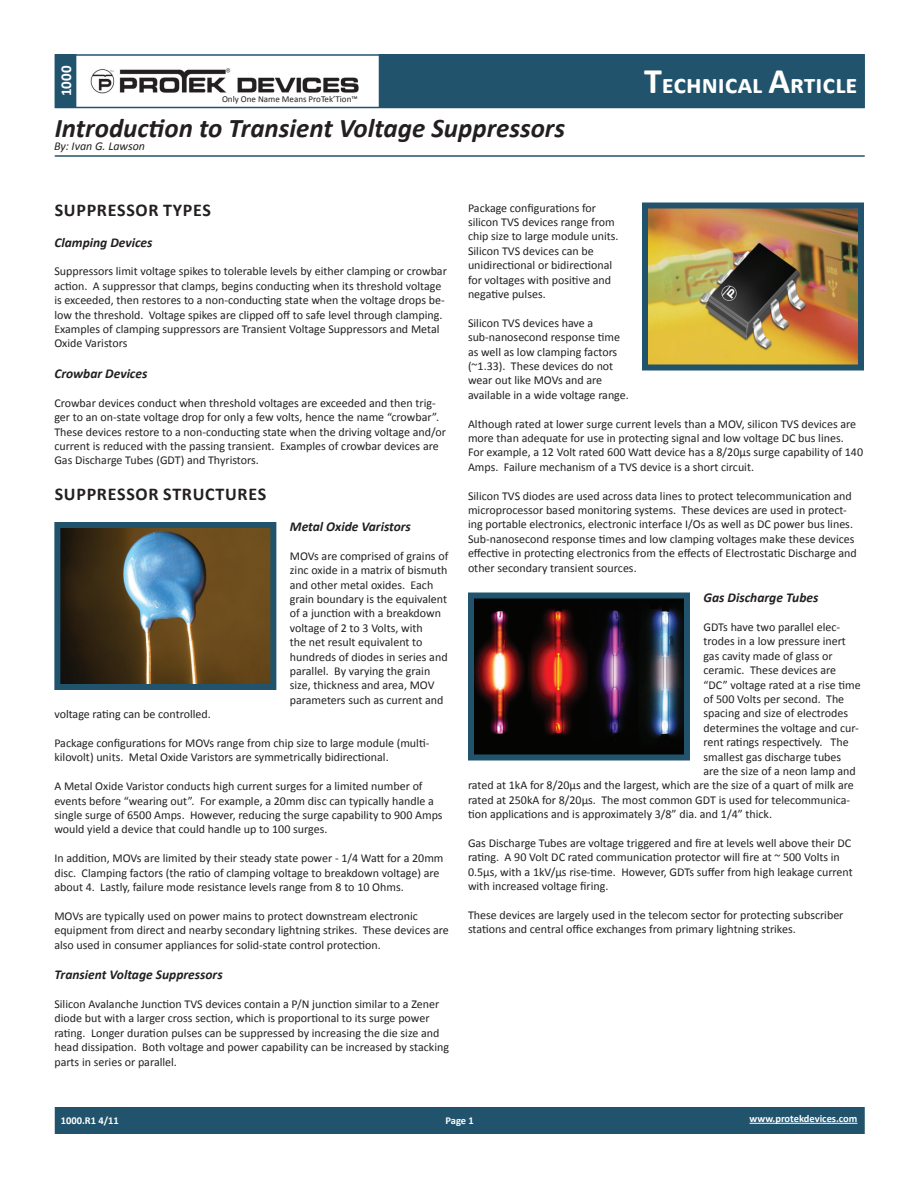
<style>
.page{position:relative;width:918px;height:1188px;background:#fff}
.page>*{position:absolute;margin:0;border:0;box-sizing:border-box;transform-origin:0 0}
.t1{font:italic 700 27px "Calibri";color:#231f20}
.t2{font:700 27px "Calibri";color:#fff}
.t3{font:700 18px "Calibri";letter-spacing:.04em;color:#231f20}
.t4{font:700 15px "Calibri";color:#fff}
.t5{font:italic 700 13.5px "Calibri";color:#231f20}
.t6{font:12px/14.4px "Calibri";color:#231f20}
.t7{font:italic 12px "Calibri";color:#231f20}
.t8{font:700 10.5px "Calibri";color:#fff}
.t9{font:9px "Calibri";color:#231f20}
.s1{font-size:36px}
</style>
<div class="page">
<div style="left:55px;top:1107px;width:810px;height:27px;background:#21536c"></div>
<div style="left:55px;top:54px;width:21px;height:54px;background:#21536c"></div>
<div style="left:379px;top:54px;width:486px;height:54px;background:#21536c"></div>
<div style="left:55px;top:54px;width:810px;height:54px;border:2px solid #21536c"></div>
<hr style="left:750px;top:1123px;width:107px;height:1px;background:#fff">
<hr style="left:55px;top:155px;width:810px;height:2px;background:#21536c">
<img style="left:90px;top:68px;width:269px;height:26px">
<img style="left:61px;top:529px;width:208px;height:154px">
<div style="left:54px;top:522px;width:222px;height:168px;border:6px solid #21536c"></div>
<img style="left:649px;top:209px;width:208px;height:154px">
<div style="left:642px;top:202px;width:222px;height:168px;border:6px solid #21536c"></div>
<img style="left:475px;top:599px;width:208px;height:154px">
<div style="left:468px;top:592px;width:222px;height:168px;border:6px solid #21536c"></div>
<p class="t4" style="left:56px;top:96px;width:32px;rotate:-90deg">1000</p>
<h1 class="t2" style="left:644px;top:67px;width:215px"><span class="s1">T</span>echnical <span class="s1">A</span>rticle</h1>
<h1 class="t1" style="left:55px;top:111px;width:512px">Introduction to Transient Voltage Suppressors</h1>
<p class="t7" style="left:54px;top:138px;width:93px">By: Ivan G. Lawson</p>
<p class="t9" style="left:222px;top:93px;width:137px">Only One Name Means ProTek’Tion™</p>
<h2 class="t3" style="left:55px;top:199px;width:157px">Suppressor Types</h2>
<p class="t5" style="left:54px;top:234px;width:100px">Clamping Devices</p>
<p class="t6" style="left:54px;top:264px;width:394px">Suppressors limit voltage spikes to tolerable levels by either clamping or crowbar action. A suppressor that clamps, begins conducting when its threshold voltage is exceeded, then restores to a non-conducting state when the voltage drops be&shy;low the threshold. Voltage spikes are clipped off to safe level through clamping.<br>Examples of clamping suppressors are Transient Voltage Suppressors and Metal Oxide Varistors</p>
<p class="t5" style="left:54px;top:365px;width:95px">Crowbar Devices</p>
<p class="t6" style="left:54px;top:396px;width:393px">Crowbar devices conduct when threshold voltages are exceeded and then trig&shy;ger to an on-state voltage drop for only a few volts, hence the name “crowbar”.<br>These devices restore to a non-conducting state when the driving voltage and/or current is reduced with the passing transient. Examples of crowbar devices are Gas Discharge Tubes (GDT) and Thyristors.</p>
<h2 class="t3" style="left:55px;top:483px;width:212px">Suppressor Structures</h2>
<p class="t5" style="left:290px;top:518px;width:123px">Metal Oxide Varistors</p>
<p class="t6" style="left:290px;top:549px;width:160px">MOVs are comprised of grains of zinc oxide in a matrix of bismuth and other metal oxides. Each grain boundary is the equivalent of a junction with a breakdown voltage of 2 to 3 Volts, with<br>the net result equivalent to hundreds of diodes in series and parallel. By varying the grain size, thickness and area, MOV parameters such as current and</p>
<p class="t6" style="left:54px;top:707px;width:158px">voltage rating can be controlled.</p>
<p class="t6" style="left:54px;top:736px;width:377px">Package configurations for MOVs range from chip size to large module (multi&shy;kilovolt) units. Metal Oxide Varistors are symmetrically bidirectional.</p>
<p class="t6" style="left:54px;top:779px;width:390px">A Metal Oxide Varistor conducts high current surges for a limited number of events before “wearing out”. For example, a 20mm disc can typically handle a single surge of 6500 Amps. However, reducing the surge capability to 900 Amps would yield a device that could handle up to 100 surges.</p>
<p class="t6" style="left:54px;top:851px;width:391px">In addition, MOVs are limited by their steady state power - 1/4 Watt for a 20mm disc. Clamping factors (the ratio of clamping voltage to breakdown voltage) are about 4. Lastly, failure mode resistance levels range from 8 to 10 Ohms.</p>
<p class="t6" style="left:54px;top:909px;width:396px">MOVs are typically used on power mains to protect downstream electronic equipment from direct and nearby secondary lightning strikes. These devices are also used in consumer appliances for solid-state control protection.</p>
<p class="t5" style="left:54px;top:966px;width:170px">Transient Voltage Suppressors</p>
<p class="t6" style="left:54px;top:997px;width:396px">Silicon Avalanche Junction TVS devices contain a P/N junction similar to a Zener diode but with a larger cross section, which is proportional to its surge power rating. Longer duration pulses can be suppressed by increasing the die size and head dissipation. Both voltage and power capability can be increased by stacking parts in series or parallel.</p>
<p class="t6" style="left:468px;top:200px;width:152px">Package configurations for silicon TVS devices range from chip size to large module units.<br>Silicon TVS devices can be unidirectional or bidirectional for voltages with positive and negative pulses.</p>
<p class="t6" style="left:468px;top:316px;width:162px">Silicon TVS devices have a sub-nanosecond response time as well as low clamping factors (~1.33). These devices do not wear out like MOVs and are available in a wide voltage range.</p>
<p class="t6" style="left:468px;top:416px;width:397px">Although rated at lower surge current levels than a MOV, silicon TVS devices are more than adequate for use in protecting signal and low voltage DC bus lines.<br>For example, a 12 Volt rated 600 Watt device has a 8/20µs surge capability of 140<br>Amps. Failure mechanism of a TVS device is a short circuit.</p>
<p class="t6" style="left:468px;top:488px;width:390px">Silicon TVS diodes are used across data lines to protect telecommunication and microprocessor based monitoring systems. These devices are used in protect&shy;ing portable electronics, electronic interface I/Os as well as DC power bus lines.<br>Sub-nanosecond response times and low clamping voltages make these devices effective in protecting electronics from the effects of Electrostatic Discharge and other secondary transient sources.</p>
<p class="t5" style="left:704px;top:589px;width:117px">Gas Discharge Tubes</p>
<p class="t6" style="left:704px;top:620px;width:138px">GDTs have two parallel elec-</p>
<p class="t6" style="left:704px;top:634px;width:144px">trodes in a low pressure inert</p>
<p class="t6" style="left:704px;top:649px;width:131px">gas cavity made of glass or</p>
<p class="t6" style="left:704px;top:663px;width:134px">ceramic. These devices are</p>
<p class="t6" style="left:704px;top:677px;width:159px">“DC” voltage rated at a rise time</p>
<p class="t6" style="left:704px;top:692px;width:142px">of 500 Volts per second. The</p>
<p class="t6" style="left:704px;top:706px;width:146px">spacing and size of electrodes</p>
<p class="t6" style="left:704px;top:721px;width:157px">determines the voltage and cur-</p>
<p class="t6" style="left:704px;top:735px;width:147px">rent ratings respectively. The</p>
<p class="t6" style="left:704px;top:749px;width:139px">smallest gas discharge tubes</p>
<p class="t6" style="left:704px;top:764px;width:154px">are the size of a neon lamp and</p>
<p class="t6" style="left:468px;top:778px;width:387px">rated at 1kA for 8/20µs and the largest, which are the size of a quart of milk are</p>
<p class="t6" style="left:468px;top:793px;width:384px">rated at 250kA for 8/20µs. The most common GDT is used for telecommunica-</p>
<p class="t6" style="left:468px;top:807px;width:306px">tion applications and is approximately 3/8” dia. and 1/4” thick.</p>
<p class="t6" style="left:468px;top:836px;width:386px">Gas Discharge Tubes are voltage triggered and fire at levels well above their DC rating. A 90 Volt DC rated communication protector will fire at ~ 500 Volts in 0.5µs, with a 1kV/µs rise-time. However, GDTs suffer from high leakage current with increased voltage firing.</p>
<p class="t6" style="left:468px;top:908px;width:377px">These devices are largely used in the telecom sector for protecting subscriber stations and central office exchanges from primary lightning strikes.</p>
<p class="t8" style="left:61px;top:1114px;width:60px">1000.R1 4/11</p>
<p class="t8" style="left:446px;top:1114px;width:30px">Page 1</p>
<p class="t8" style="left:750px;top:1112px;width:109px">www.protekdevices.com</p>
</div>
